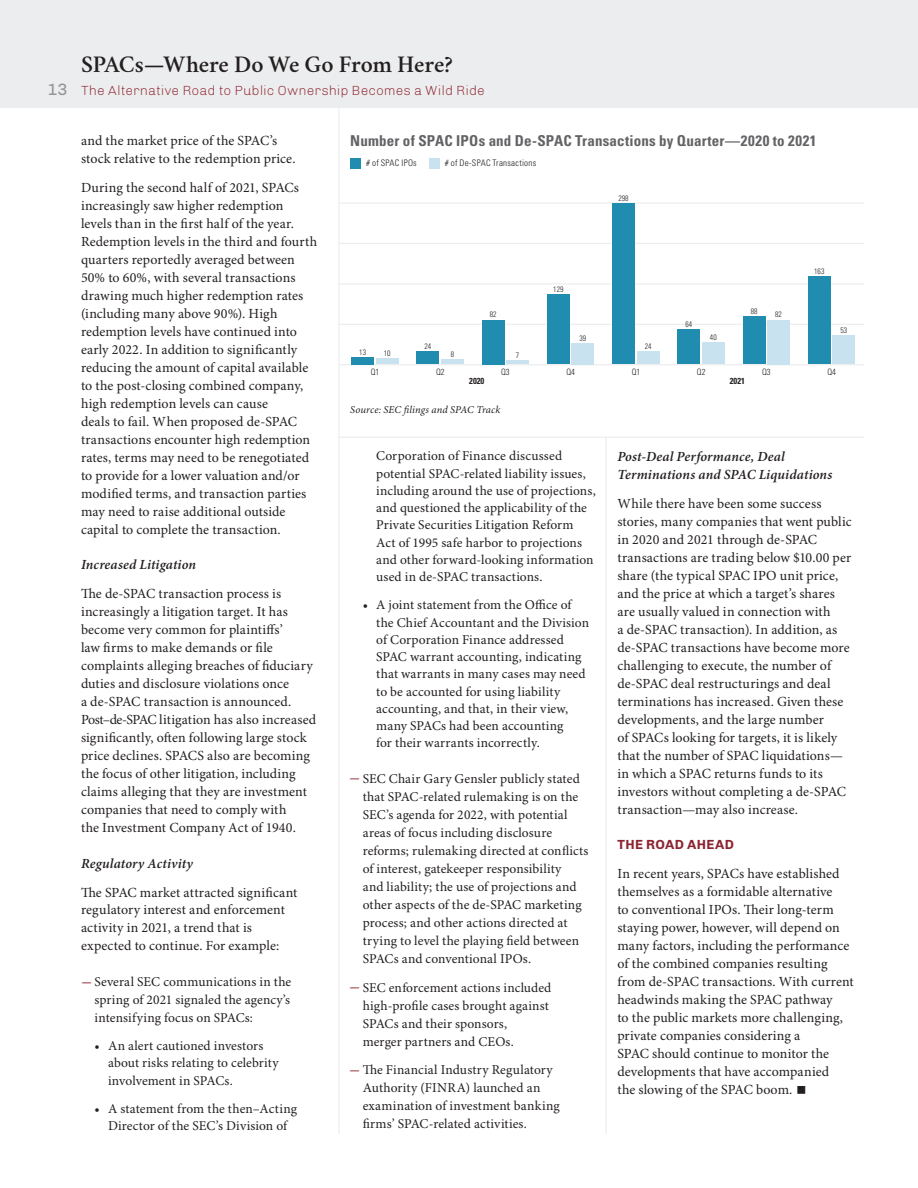
<style>
.page{position:relative;width:918px;height:1188px;background:#fff}
.page>*{position:absolute;margin:0;border:0;box-sizing:border-box;transform-origin:0 0}
.page_title{font:600 24px "Crimson";letter-spacing:-.01em;color:#231f20}
.t1{font:16.5px "Chivo";color:#939598}
.graph_title{font:700 condensed 15px "Univers LT Std";letter-spacing:.015em;color:#636366}
.body_text{font:13.95px/18px "Minion Pro";letter-spacing:.005em;color:#231f20}
.body_text-2{font:italic 600 13.95px/18px "Minion Pro";letter-spacing:.01em;color:#231f20}
.t2{font:13.5px/18px "Minion Pro";letter-spacing:.01em;color:#231f20}
.page_title-2{font:300 13.5px "Chivo";letter-spacing:.015em;color:#8d2431}
.subhead{font:700 13.5px "Chivo";letter-spacing:.03em;color:#8d2431}
.source{font:italic 10.5px "Minion Pro";letter-spacing:.015em;color:#231f20}
.legend{font:300 condensed 9px "Univers LT Std";letter-spacing:.025em;color:#231f20}
.t3{font:300 condensed 8.7px "Univers LT Std";color:#231f20}
.t4{font:700 condensed 8.7px "Univers LT Std";color:#231f20}
.t5{font:300 condensed 7.8px "Univers LT Std";color:#231f20}
.s1{font-family:"Univers LT Std";font-weight:300;font-style:italic;font-stretch:condensed;font-size:18px;color:#8d2431}
</style>
<div class="page">
<hr style="left:338px;top:108px;width:2px;height:1026px;background:#ececee">
<hr style="left:605px;top:438px;width:2px;height:696px;background:#ececee">
<div style="left:0;top:0;width:918px;height:108px;background:#ecedee"></div>
<hr style="left:339px;top:202px;width:525px;height:2px;background:#ececee">
<hr style="left:339px;top:243px;width:525px;height:1px;background:#ececee">
<hr style="left:339px;top:283px;width:525px;height:1px;background:#ececee">
<hr style="left:339px;top:324px;width:525px;height:1px;background:#ececee">
<hr style="left:339px;top:364px;width:525px;height:1px;background:#ececee">
<div style="left:429px;top:158px;width:10px;height:11px;background:#c8e2ef"></div>
<div style="left:350px;top:158px;width:11px;height:11px;background:#208cb0"></div>
<div style="left:376px;top:359px;width:23px;height:5px;background:#c8e2ef"></div>
<hr style="left:441px;top:360px;width:23px;height:4px;background:#c8e2ef">
<hr style="left:506px;top:360px;width:23px;height:4px;background:#c8e2ef">
<div style="left:571px;top:343px;width:23px;height:21px;background:#c8e2ef"></div>
<div style="left:637px;top:351px;width:23px;height:13px;background:#c8e2ef"></div>
<div style="left:702px;top:343px;width:23px;height:21px;background:#c8e2ef"></div>
<div style="left:767px;top:320px;width:23px;height:44px;background:#c8e2ef"></div>
<div style="left:832px;top:336px;width:23px;height:28px;background:#c8e2ef"></div>
<div style="left:351px;top:357px;width:23px;height:7px;background:#208cb0"></div>
<div style="left:416px;top:351px;width:23px;height:13px;background:#208cb0"></div>
<div style="left:482px;top:320px;width:23px;height:44px;background:#208cb0"></div>
<div style="left:547px;top:295px;width:23px;height:69px;background:#208cb0"></div>
<div style="left:612px;top:203px;width:23px;height:161px;background:#208cb0"></div>
<div style="left:677px;top:330px;width:23px;height:34px;background:#208cb0"></div>
<div style="left:743px;top:317px;width:23px;height:47px;background:#208cb0"></div>
<div style="left:808px;top:276px;width:23px;height:88px;background:#208cb0"></div>
<hr style="left:338px;top:437px;width:526px;height:1px;background:#ececee">
<p class="page_title" style="left:81px;top:47px;width:374px">SPACs—Where Do We Go From Here?</p>
<p class="t1" style="left:47px;top:79px;width:22px">13</p>
<p class="page_title-2" style="left:81px;top:82px;width:405px">The Alternative Road to Public Ownership Becomes a Wild Ride</p>
<p class="graph_title" style="left:350px;top:131px;width:468px">Number of SPAC IPOs and De-SPAC Transactions by Quarter—2020 to 2021</p>
<p class="body_text" style="left:81px;top:132px;width:216px">and the market price of the SPAC’s stock relative to the redemption price.</p>
<p class="body_text" style="left:81px;top:179px;width:238px">During the second half of 2021, SPACs increasingly saw higher redemption levels than in the first half of the year.<br>Redemption levels in the third and fourth quarters reportedly averaged between 50% to 60%, with several transactions drawing much higher redemption rates (including many above 90%). High redemption levels have continued into early 2022. In addition to significantly reducing the amount of capital available to the post-closing combined company, high redemption levels can cause<br>deals to fail. When proposed de-SPAC transactions encounter high redemption rates, terms may need to be renegotiated to provide for a lower valuation and/or modified terms, and transaction parties may need to raise additional outside capital to complete the transaction.</p>
<p class="body_text-2" style="left:81px;top:557px;width:117px">Increased Litigation</p>
<p class="body_text" style="left:81px;top:585px;width:237px">The de-SPAC transaction process is increasingly a litigation target. It has become very common for plaintiffs’<br>law firms to make demands or file complaints alleging breaches of fiduciary duties and disclosure violations once<br>a de-SPAC transaction is announced.<br>Post–de-SPAC litigation has also increased significantly, often following large stock price declines. SPACS also are becoming the focus of other litigation, including claims alleging that they are investment companies that need to comply with<br>the Investment Company Act of 1940.</p>
<p class="body_text-2" style="left:81px;top:855px;width:113px">Regulatory Activity</p>
<p class="body_text" style="left:81px;top:884px;width:218px">The SPAC market attracted significant regulatory interest and enforcement activity in 2021, a trend that is expected to continue. For example:</p>
<p class="t2" style="left:94px;top:973px;width:198px;text-align:justify;text-indent:-14px"><span class="s1">–</span> Several SEC communications in the spring of 2021 signaled the agency’s intensifying focus on SPACs:</p>
<p class="t2" style="left:108px;top:1038px;width:172px;line-height:17.2px;text-indent:-14px">• An alert cautioned investors about risks relating to celebrity involvement in SPACs.</p>
<p class="t2" style="left:94px;top:1100px;width:204px;line-height:17.2px;text-align:center">• A statement from the then–Acting<br>Director of the SEC’s Division of</p>
<p class="legend" style="left:366px;top:158px;width:52px"># of SPAC IPOs</p>
<p class="legend" style="left:445px;top:158px;width:93px"># of De-SPAC Transactions</p>
<p class="t5" style="left:619px;top:194px;width:12px">298</p>
<p class="t5" style="left:814px;top:266px;width:12px">163</p>
<p class="t5" style="left:553px;top:285px;width:12px">129</p>
<p class="t5" style="left:751px;top:307px;width:8px">88</p>
<p class="t5" style="left:490px;top:310px;width:8px">82</p>
<p class="t5" style="left:775px;top:310px;width:8px">82</p>
<p class="t5" style="left:685px;top:320px;width:8px">64</p>
<p class="t5" style="left:840px;top:326px;width:8px">53</p>
<p class="t5" style="left:710px;top:333px;width:8px">40</p>
<p class="t5" style="left:579px;top:333px;width:8px">39</p>
<p class="t5" style="left:425px;top:341px;width:8px">24</p>
<p class="t5" style="left:645px;top:341px;width:8px">24</p>
<p class="t5" style="left:359px;top:347px;width:8px">13</p>
<p class="t5" style="left:384px;top:349px;width:8px">10</p>
<p class="t5" style="left:451px;top:350px;width:5px">8</p>
<p class="t5" style="left:516px;top:350px;width:5px">7</p>
<p class="t3" style="left:371px;top:367px;width:10px">Q1</p>
<p class="t3" style="left:436px;top:367px;width:10px">Q2</p>
<p class="t3" style="left:501px;top:367px;width:10px">Q3</p>
<p class="t3" style="left:566px;top:367px;width:10px">Q4</p>
<p class="t3" style="left:632px;top:367px;width:10px">Q1</p>
<p class="t3" style="left:697px;top:367px;width:10px">Q2</p>
<p class="t3" style="left:762px;top:367px;width:10px">Q3</p>
<p class="t3" style="left:827px;top:367px;width:10px">Q4</p>
<p class="t4" style="left:469px;top:376px;width:17px">2020</p>
<p class="t4" style="left:730px;top:376px;width:17px">2021</p>
<p class="source" style="left:350px;top:403px;width:152px">Source: SEC filings and SPAC Track</p>
<p class="t2" style="left:376px;top:448px;width:221px;line-height:17.2px">Corporation of Finance discussed potential SPAC-related liability issues, including around the use of projections, and questioned the applicability of the Private Securities Litigation Reform Act of 1995 safe harbor to projections and other forward-looking information used in de-SPAC transactions.</p>
<p class="t2" style="left:376px;top:597px;width:214px;line-height:17.2px;text-indent:-14px">• A joint statement from the Office of the Chief Accountant and the Division of Corporation Finance addressed SPAC warrant accounting, indicating that warrants in many cases may need to be accounted for using liability accounting, and that, in their view, many SPACs had been accounting<br>for their warrants incorrectly.</p>
<p class="t2" style="left:363px;top:770px;width:227px;text-indent:-14px"><span class="s1">–</span> SEC Chair Gary Gensler publicly stated that SPAC-related rulemaking is on the SEC’s agenda for 2022, with potential areas of focus including disclosure reforms; rulemaking directed at conflicts of interest, gatekeeper responsibility<br>and liability; the use of projections and other aspects of the de-SPAC marketing process; and other actions directed at trying to level the playing field between SPACs and conventional IPOs.</p>
<p class="t2" style="left:363px;top:979px;width:190px;text-indent:-14px"><span class="s1">–</span> SEC enforcement actions included high-profile cases brought against<br>SPACs and their sponsors,<br>merger partners and CEOs.</p>
<p class="t2" style="left:363px;top:1062px;width:199px;text-indent:-14px"><span class="s1">–</span> The Financial Industry Regulatory Authority (FINRA) launched an examination of investment banking firms’ SPAC-related activities.</p>
<p class="body_text-2" style="left:617px;top:448px;width:217px">Post-Deal Performance, Deal<br>Terminations and SPAC Liquidations</p>
<p class="body_text" style="left:617px;top:495px;width:236px">While there have been some success stories, many companies that went public in 2020 and 2021 through de-SPAC transactions are trading below $10.00 per share (the typical SPAC IPO unit price, and the price at which a target’s shares are usually valued in connection with<br>a de-SPAC transaction). In addition, as de-SPAC transactions have become more challenging to execute, the number of de-SPAC deal restructurings and deal terminations has increased. Given these developments, and the large number<br>of SPACs looking for targets, it is likely that the number of SPAC liquidations— in which a SPAC returns funds to its investors without completing a de-SPAC transaction—may also increase.</p>
<p class="subhead" style="left:617px;top:837px;width:118px">THE ROAD AHEAD</p>
<p class="body_text" style="left:617px;top:865px;width:238px">In recent years, SPACs have established themselves as a formidable alternative<br>to conventional IPOs. Their long-term staying power, however, will depend on many factors, including the performance of the combined companies resulting from de-SPAC transactions. With current headwinds making the SPAC pathway<br>to the public markets more challenging, private companies considering a<br>SPAC should continue to monitor the developments that have accompanied<br>the slowing of the SPAC boom.</p>
</div>
